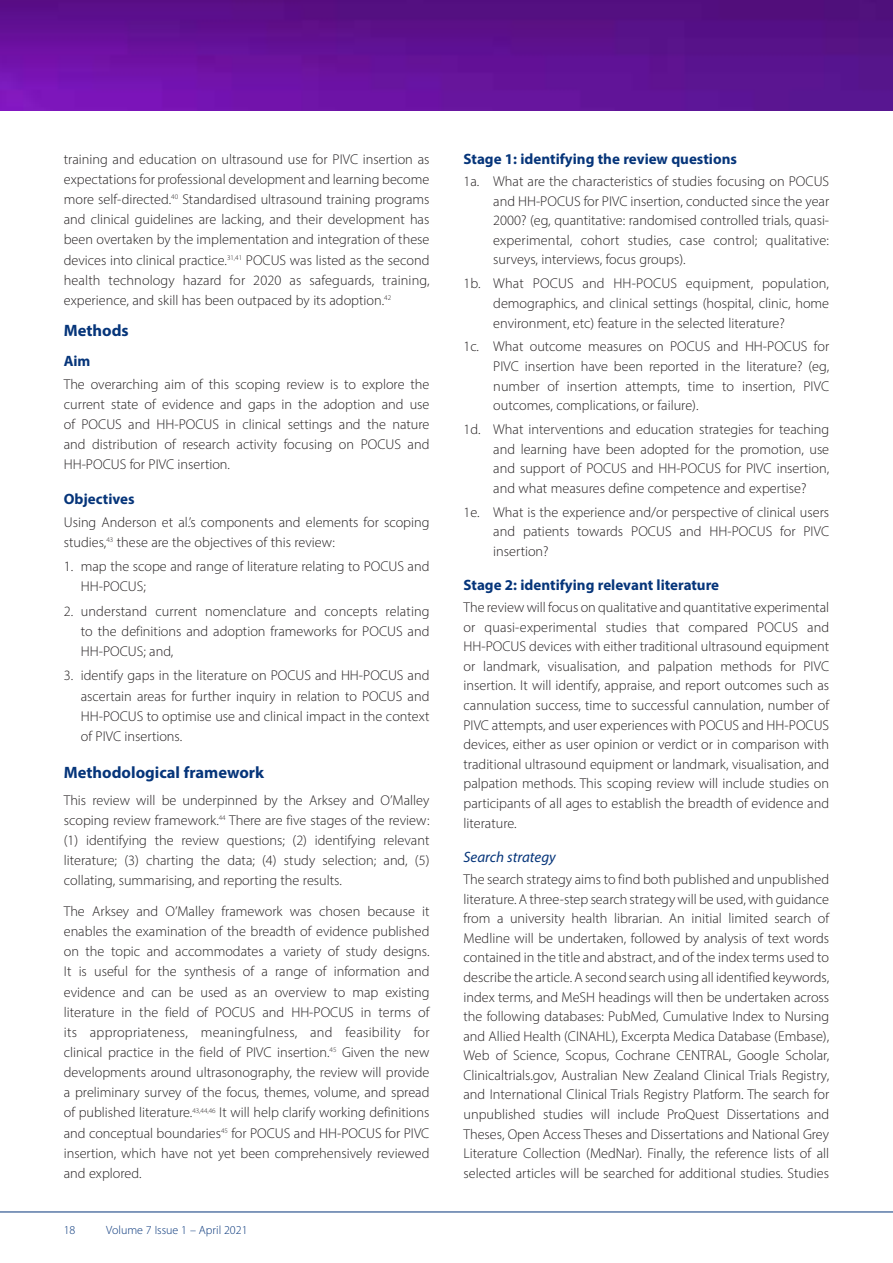
<style>
.page{position:relative;width:893px;height:1263px;background:#fff}
.page>*{position:absolute;margin:0;border:0;box-sizing:border-box;transform-origin:0 0}
.t1{font:700 16.5px "Myriad Pro";color:#06357a}
.t2{font:700 15px "Myriad Pro";color:#06357a}
.t3{font:italic 15px "Myriad Pro";color:#06357a}
.t4{font:300 14.25px/19.6px "Myriad Pro";color:#231f20;text-align:justify}
.t5{font:300 12px "Myriad Pro";color:#06357a}
</style>
<div class="page">
<img style="left:0;top:0;width:893px;height:111px">
<hr style="left:0;top:1211px;width:893px;height:1px;background:#06357a">
<p class="t4" style="left:64px;top:149px;width:367px;line-height:20.1px">training and education on ultrasound use for PIVC insertion as expectations for professional development and learning become more self-directed.<sup>40</sup> Standardised ultrasound training programs and clinical guidelines are lacking, and their development has been overtaken by the implementation and integration of these devices into clinical practice.<sup>31,41</sup> POCUS was listed as the second health technology hazard for 2020 as safeguards, training, experience, and skill has been outpaced by its adoption.<sup>42</sup></p>
<p class="t1" style="left:64px;top:319px;width:67px">Methods</p>
<p class="t2" style="left:64px;top:352px;width:28px">Aim</p>
<p class="t4" style="left:64px;top:374px;width:367px;line-height:20.1px">The overarching aim of this scoping review is to explore the current state of evidence and gaps in the adoption and use of POCUS and HH-POCUS in clinical settings and the nature and distribution of research activity focusing on POCUS and HH-POCUS for PIVC insertion.</p>
<p class="t2" style="left:64px;top:489px;width:72px">Objectives</p>
<p class="t4" style="left:64px;top:512px;width:367px;line-height:20.1px">Using Anderson et al.’s components and elements for scoping studies,<sup>43</sup> these are the objectives of this review:</p>
<p class="t4" style="left:81px;top:556px;width:350px;line-height:20.1px;text-indent:-17px">1. map the scope and range of literature relating to POCUS and<br>HH-POCUS;</p>
<p class="t4" style="left:81px;top:601px;width:350px;line-height:20.1px;text-indent:-17px">2. understand current nomenclature and concepts relating to the definitions and adoption frameworks for POCUS and HH-POCUS; and,</p>
<p class="t4" style="left:81px;top:665px;width:350px;line-height:20.1px;text-indent:-17px">3. identify gaps in the literature on POCUS and HH-POCUS and ascertain areas for further inquiry in relation to POCUS and HH-POCUS to optimise use and clinical impact in the context of PIVC insertions.</p>
<p class="t1" style="left:64px;top:762px;width:202px">Methodological framework</p>
<p class="t4" style="left:64px;top:790px;width:367px;line-height:20.1px">This review will be underpinned by the Arksey and O’Malley scoping review framework.<sup>44</sup> There are five stages of the review: (1) identifying the review questions; (2) identifying relevant literature; (3) charting the data; (4) study selection; and, (5) collating, summarising, and reporting the results.</p>
<p class="t4" style="left:64px;top:901px;width:367px;line-height:20.1px">The Arksey and O’Malley framework was chosen because it enables the examination of the breadth of evidence published on the topic and accommodates a variety of study designs.<br>It is useful for the synthesis of a range of information and evidence and can be used as an overview to map existing literature in the field of POCUS and HH-POCUS in terms of its appropriateness, meaningfulness, and feasibility for clinical practice in the field of PIVC insertion.<sup>45</sup> Given the new developments around ultrasonography, the review will provide a preliminary survey of the focus, themes, volume, and spread of published literature.<sup>43,44,46</sup> It will help clarify working definitions and conceptual boundaries<sup>45</sup> for POCUS and HH-POCUS for PIVC insertion, which have not yet been comprehensively reviewed and explored.</p>
<p class="t5" style="left:64px;top:1222px;width:13px">18</p>
<p class="t5" style="left:106px;top:1222px;width:143px">Volume 7 Issue 1 – April 2021</p>
<p class="t2" style="left:463px;top:149px;width:275px">Stage 1: identifying the review questions</p>
<p class="t4" style="left:493px;top:171px;width:337px;text-indent:-30px">1a. What are the characteristics of studies focusing on POCUS and HH-POCUS for PIVC insertion, conducted since the year 2000? (eg, quantitative: randomised controlled trials, quasi&shy;experimental, cohort studies, case control; qualitative: surveys, interviews, focus groups).</p>
<p class="t4" style="left:493px;top:274px;width:337px;text-indent:-30px">1b. What POCUS and HH-POCUS equipment, population, demographics, and clinical settings (hospital, clinic, home environment, etc) feature in the selected literature?</p>
<p class="t4" style="left:493px;top:337px;width:337px;text-indent:-30px">1c. What outcome measures on POCUS and HH-POCUS for PIVC insertion have been reported in the literature? (eg, number of insertion attempts, time to insertion, PIVC outcomes, complications, or failure).</p>
<p class="t4" style="left:493px;top:419px;width:337px;text-indent:-30px">1d. What interventions and education strategies for teaching and learning have been adopted for the promotion, use and support of POCUS and HH-POCUS for PIVC insertion, and what measures define competence and expertise?</p>
<p class="t4" style="left:493px;top:502px;width:337px;text-indent:-30px">1e. What is the experience and/or perspective of clinical users and patients towards POCUS and HH-POCUS for PIVC insertion?</p>
<p class="t2" style="left:463px;top:575px;width:257px">Stage 2: identifying relevant literature</p>
<p class="t4" style="left:463px;top:597px;width:367px">The review will focus on qualitative and quantitative experimental or quasi-experimental studies that compared POCUS and HH-POCUS devices with either traditional ultrasound equipment or landmark, visualisation, and palpation methods for PIVC insertion. It will identify, appraise, and report outcomes such as cannulation success, time to successful cannulation, number of PIVC attempts, and user experiences with POCUS and HH-POCUS devices, either as user opinion or verdict or in comparison with traditional ultrasound equipment or landmark, visualisation, and palpation methods. This scoping review will include studies on participants of all ages to establish the breadth of evidence and literature.</p>
<p class="t3" style="left:463px;top:848px;width:94px">Search strategy</p>
<p class="t4" style="left:463px;top:869px;width:367px">The search strategy aims to find both published and unpublished literature. A three-step search strategy will be used, with guidance from a university health librarian. An initial limited search of Medline will be undertaken, followed by analysis of text words contained in the title and abstract, and of the index terms used to describe the article. A second search using all identified keywords, index terms, and MeSH headings will then be undertaken across the following databases: PubMed, Cumulative Index to Nursing and Allied Health (CINAHL), Excerpta Medica Database (Embase), Web of Science, Scopus, Cochrane CENTRAL, Google Scholar, Clinicaltrials.gov, Australian New Zealand Clinical Trials Registry, and International Clinical Trials Registry Platform. The search for unpublished studies will include ProQuest Dissertations and Theses, Open Access Theses and Dissertations and National Grey Literature Collection (MedNar). Finally, the reference lists of all selected articles will be searched for additional studies. Studies</p>
</div>
